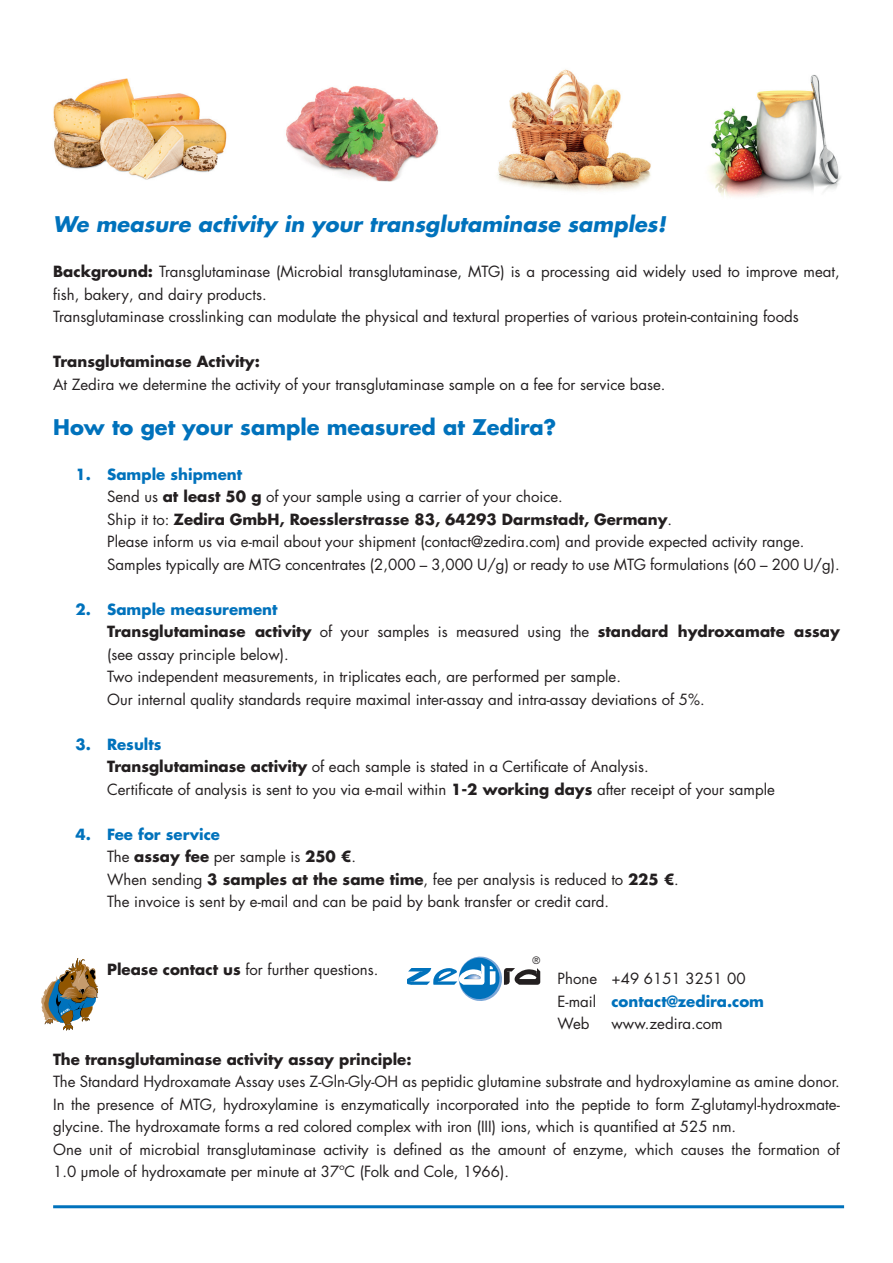
<style>
.page{position:relative;width:893px;height:1263px;background:#fff}
.page>*{position:absolute;margin:0;border:0;box-sizing:border-box;transform-origin:0 0}
.t1{font:italic 700 21px "Futura LT Pro";color:#0072bc}
.t2{font:700 21px "Futura LT Pro";color:#0072bc}
.t3{font:15px/22.5px "Futura LT Pro";color:#231f20}
.t4{font:700 15px "Futura LT Pro";color:#231f20}
.t5{font:9.9px "Futura LT Pro";color:#231f20}
.s1{font-weight:700}
.s2{font-weight:700;color:#0072bc}
</style>
<div class="page">
<hr style="left:53px;top:1205px;width:791px;height:3px;background:#0072bc">
<img style="left:497px;top:69px;width:154px;height:123px">
<img style="left:53px;top:78px;width:174px;height:102px">
<img style="left:286px;top:86px;width:152px;height:96px">
<img style="left:708px;top:75px;width:133px;height:122px">
<svg style="left:408px;top:956px;width:132px;height:45px"></svg>
<svg style="left:41px;top:959px;width:57px;height:72px"></svg>
<h1 class="t1" style="left:53px;top:208px;width:614px">We measure activity in your transglutaminase samples!</h1>
<p class="t3" style="left:53px;top:260px;width:788px"><span class="s1">Background:</span> Transglutaminase (Microbial transglutaminase, MTG) is a processing aid widely used to improve meat, fish, bakery, and dairy products.<br>Transglutaminase crosslinking can modulate the physical and textural properties of various protein-containing foods</p>
<p class="t4" style="left:53px;top:350px;width:208px">Transglutaminase Activity:</p>
<p class="t3" style="left:53px;top:373px;width:614px">At Zedira we determine the activity of your transglutaminase sample on a fee for service base.</p>
<h1 class="t2" style="left:53px;top:410px;width:505px">How to get your sample measured at Zedira?</h1>
<p class="t3" style="left:107px;top:463px;width:734px;text-indent:-32px"><span class="s2">1. Sample shipment<br></span>Send us <span class="s1">at least 50 g</span> of your sample using a carrier of your choice.<br>Ship it to: <span class="s1">Zedira GmbH, Roesslerstrasse 83, 64293 Darmstadt, Germany</span>.<br>Please inform us via e-mail about your shipment (contact@zedira.com) and provide expected activity range.<br>Samples typically are MTG concentrates (2,000 – 3,000 U/g) or ready to use MTG formulations (60 – 200 U/g).</p>
<p class="t3" style="left:107px;top:598px;width:734px;text-indent:-31px"><span class="s2">2. Sample measurement<br></span><span class="s1">Transglutaminase activity</span> of your samples is measured using the <span class="s1">standard hydroxamate assay </span>(see assay principle below).<br>Two independent measurements, in triplicates each, are performed per sample.<br>Our internal quality standards require maximal inter-assay and intra-assay deviations of 5%.</p>
<p class="t3" style="left:107px;top:733px;width:669px;text-indent:-32px"><span class="s2">3. Results<br></span><span class="s1">Transglutaminase activity</span> of each sample is stated in a Certificate of Analysis.<br>Certificate of analysis is sent to you via e-mail within <span class="s1">1-2 working days</span> after receipt of your sample</p>
<p class="t3" style="left:107px;top:823px;width:573px;text-indent:-32px"><span class="s2">4. Fee for service<br></span>The <span class="s1">assay fee</span> per sample is <span class="s1">250 €</span>.<br>When sending <span class="s1">3 samples at the same time</span>, fee per analysis is reduced to <span class="s1">225 €</span>.<br>The invoice is sent by e-mail and can be paid by bank transfer or credit card.</p>
<p class="t3" style="left:107px;top:958px;width:273px"><span class="s1">Please contact us</span> for further questions.</p>
<p class="t5" style="left:533px;top:954px;width:9px">®</p>
<p class="t3" style="left:558px;top:967px;width:208px">Phone +49 6151 3251 00<br>E-mail <span class="s2">contact@zedira.com<br></span>Web</p>
<p class="t3" style="left:612px;top:1012px;width:113px">www.zedira.com</p>
<p class="t4" style="left:53px;top:1047px;width:360px">The transglutaminase activity assay principle:</p>
<p class="t3" style="left:53px;top:1070px;width:788px">The Standard Hydroxamate Assay uses Z-Gln-Gly-OH as peptidic glutamine substrate and hydroxylamine as amine donor.<br>In the presence of MTG, hydroxylamine is enzymatically incorporated into the peptide to form Z-glutamyl-hydroxmate&shy;glycine. The hydroxamate forms a red colored complex with iron (III) ions, which is quantified at 525 nm.<br>One unit of microbial transglutaminase activity is defined as the amount of enzyme, which causes the formation of 1.0 μmole of hydroxamate per minute at 37ºC (Folk and Cole, 1966).</p>
</div>
